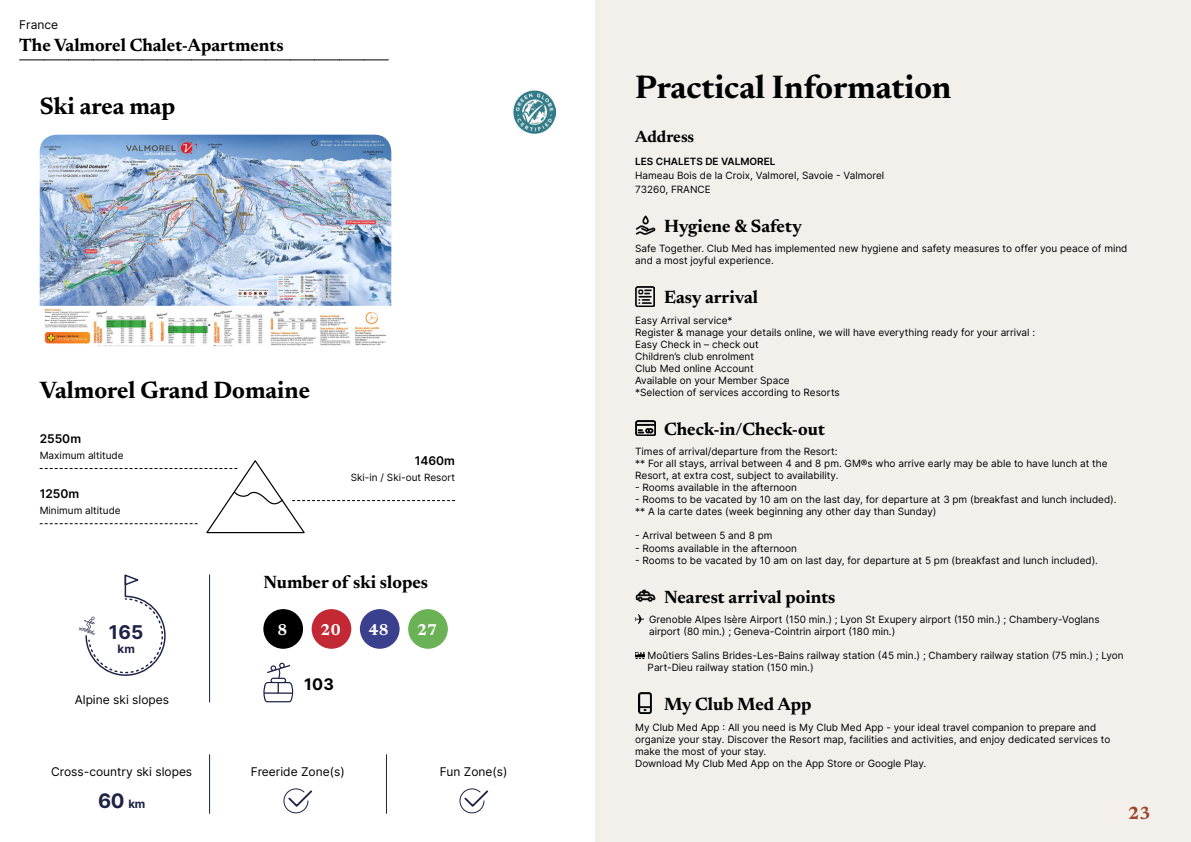
<style>
.page{position:relative;width:1191px;height:842px;background:#fff}
.page>*{position:absolute;margin:0;border:0;box-sizing:border-box;transform-origin:0 0}
.t1{font:700 33px "Newsreader 24 pt";color:#000}
.t2{font:700 24px "Newsreader 24 pt";color:#000}
.t3{font:700 20px "Inter";color:#1e2346}
.t4{font:700 19px "Inter";color:#1e2346}
.t5{font:700 18px "Newsreader 24 pt";color:#000}
.t6{font:700 18px "Newsreader 24 pt";color:#9d432c}
.t7{font:700 16.5px "Newsreader 24 pt";color:#000}
.t8{font:700 16px "Newsreader 24 pt";color:#fff}
.t9{font:700 16px "Inter";color:#000}
.t10{font:12px "Inter";color:#000}
.t11{font:600 12px "Inter";color:#000}
.t12{font:700 11.5px "Inter";color:#1e2346}
.t13{font:10px/12px "Inter";color:#000}
.t14{font:600 10px "Inter";color:#000}
.s1{font-size:11.5px}
</style>
<div class="page">
<div style="left:595px;top:0;width:596px;height:842px;background:#f3f0ec"></div>
<img style="left:40px;top:135px;width:351px;height:211px">
<svg style="left:20px;top:60px;width:368px;height:1px"></svg>
<img style="left:513px;top:91px;width:43px;height:42px">
<svg style="left:40px;top:460px;width:415px;height:74px"></svg>
<div style="left:263px;top:609px;width:40px;height:40px;background:#000;border-radius:50%"></div>
<div style="left:312px;top:609px;width:39px;height:40px;background:#c22934;border-radius:50%"></div>
<div style="left:360px;top:609px;width:39px;height:40px;background:#3a3f8e;border-radius:50%"></div>
<div style="left:408px;top:609px;width:40px;height:40px;background:#6bb257;border-radius:50%"></div>
<svg style="left:79px;top:574px;width:86px;height:101px"></svg>
<svg style="left:263px;top:663px;width:30px;height:39px"></svg>
<svg style="left:283px;top:788px;width:29px;height:26px"></svg>
<svg style="left:459px;top:788px;width:29px;height:26px"></svg>
<hr style="left:209px;top:755px;width:1px;height:58px;background:#1e2346">
<hr style="left:209px;top:575px;width:1px;height:127px;background:#1e2346">
<hr style="left:386px;top:755px;width:1px;height:58px;background:#1e2346">
<img style="left:635px;top:215px;width:20px;height:20px">
<img style="left:636px;top:286px;width:18px;height:20px">
<img style="left:635px;top:420px;width:20px;height:15px">
<img style="left:635px;top:589px;width:20px;height:13px">
<svg style="left:635px;top:615px;width:8px;height:8px"></svg>
<svg style="left:635px;top:652px;width:10px;height:6px"></svg>
<img style="left:638px;top:692px;width:14px;height:21px">
<p class="t10" style="left:19px;top:15px;width:40px">France</p>
<h3 class="t5" style="left:19px;top:32px;width:266px">The Valmorel Chalet-Apartments</h3>
<h2 class="t2" style="left:40px;top:89px;width:137px">Ski area map</h2>
<h2 class="t2" style="left:40px;top:372px;width:272px">Valmorel Grand Domaine</h2>
<p class="t11" style="left:40px;top:430px;width:43px">2550m</p>
<p class="t13" style="left:40px;top:449px;width:85px">Maximum altitude</p>
<p class="t11" style="left:40px;top:485px;width:41px">1250m</p>
<p class="t13" style="left:40px;top:504px;width:82px">Minimum altitude</p>
<p class="t11" style="left:415px;top:452px;width:42px">1460m</p>
<p class="t13" style="left:351px;top:471px;width:106px">Ski-in / Ski-out Resort</p>
<h3 class="t5" style="left:263px;top:569px;width:166px">Number of ski slopes</h3>
<h3 class="t4" style="left:109px;top:618px;width:36px">165</h3>
<h3 class="t8" style="left:277px;top:618px;width:11px">8</h3>
<h3 class="t8" style="left:321px;top:618px;width:21px">20</h3>
<h3 class="t8" style="left:369px;top:618px;width:21px">48</h3>
<h3 class="t8" style="left:417px;top:618px;width:21px">27</h3>
<p class="t12" style="left:117px;top:640px;width:19px">km</p>
<p class="t10" style="left:75px;top:691px;width:96px">Alpine ski slopes</p>
<p class="t10" style="left:51px;top:762px;width:143px">Cross-country ski slopes</p>
<h3 class="t3" style="left:98px;top:786px;width:49px">60 <span class="s1">km</span></h3>
<h3 class="t9" style="left:304px;top:673px;width:31px">103</h3>
<p class="t10" style="left:251px;top:762px;width:95px">Freeride Zone(s)</p>
<p class="t10" style="left:440px;top:762px;width:69px">Fun Zone(s)</p>
<h1 class="t1" style="left:635px;top:63px;width:318px">Practical Information</h1>
<h3 class="t7" style="left:635px;top:125px;width:61px">Address</h3>
<p class="t14" style="left:635px;top:154px;width:142px">LES CHALETS DE VALMOREL</p>
<p class="t13" style="left:635px;top:168px;width:251px;line-height:14px">Hameau Bois de la Croix, Valmorel, Savoie - Valmorel<br>73260, FRANCE</p>
<h3 class="t5" style="left:664px;top:213px;width:139px">Hygiene &amp; Safety</h3>
<p class="t13" style="left:635px;top:243px;width:494px">Safe Together. Club Med has implemented new hygiene and safety measures to offer you peace of mind and a most joyful experience.</p>
<h3 class="t5" style="left:664px;top:285px;width:95px">Easy arrival</h3>
<p class="t13" style="left:635px;top:314px;width:401px">Easy Arrival service*<br>Register &amp; manage your details online, we will have everything ready for your arrival :<br>Easy Check in – check out<br>Children’s club enrolment<br>Club Med online Account<br>Available on your Member Space<br>*Selection of services according to Resorts</p>
<h3 class="t5" style="left:664px;top:416px;width:162px">Check-in/Check-out</h3>
<p class="t13" style="left:635px;top:446px;width:474px">Times of arrival/departure from the Resort:<br>** For all stays, arrival between 4 and 8 pm. GM®s who arrive early may be able to have lunch at the<br>Resort, at extra cost, subject to availability.</p>
<p class="t13" style="left:635px;top:482px;width:163px">- Rooms available in the afternoon</p>
<p class="t13" style="left:635px;top:494px;width:483px">- Rooms to be vacated by 10 am on the last day, for departure at 3 pm (breakfast and lunch included). ** A la carte dates (week beginning any other day than Sunday)</p>
<p class="t13" style="left:635px;top:530px;width:139px">- Arrival between 5 and 8 pm</p>
<p class="t13" style="left:635px;top:542px;width:163px">- Rooms available in the afternoon</p>
<p class="t13" style="left:635px;top:554px;width:464px">- Rooms to be vacated by 10 am on last day, for departure at 5 pm (breakfast and lunch included).</p>
<h3 class="t5" style="left:664px;top:584px;width:173px">Nearest arrival points</h3>
<p class="t13" style="left:649px;top:613px;width:452px">Grenoble Alpes Isère Airport (150 min.) ; Lyon St Exupery airport (150 min.) ; Chambery-Voglans airport (80 min.) ; Geneva-Cointrin airport (180 min.)</p>
<p class="t13" style="left:647px;top:649px;width:477px">Moûtiers Salins Brides-Les-Bains railway station (45 min.) ; Chambery railway station (75 min.) ; Lyon<br>Part-Dieu railway station (150 min.)</p>
<h3 class="t5" style="left:664px;top:691px;width:149px">My Club Med App</h3>
<p class="t13" style="left:635px;top:721px;width:477px">My Club Med App : All you need is My Club Med App - your ideal travel companion to prepare and organize your stay. Discover the Resort map, facilities and activities, and enjoy dedicated services to make the most of your stay.<br>Download My Club Med App on the App Store or Google Play.</p>
<h3 class="t6" style="left:1128px;top:800px;width:24px">23</h3>
</div>
